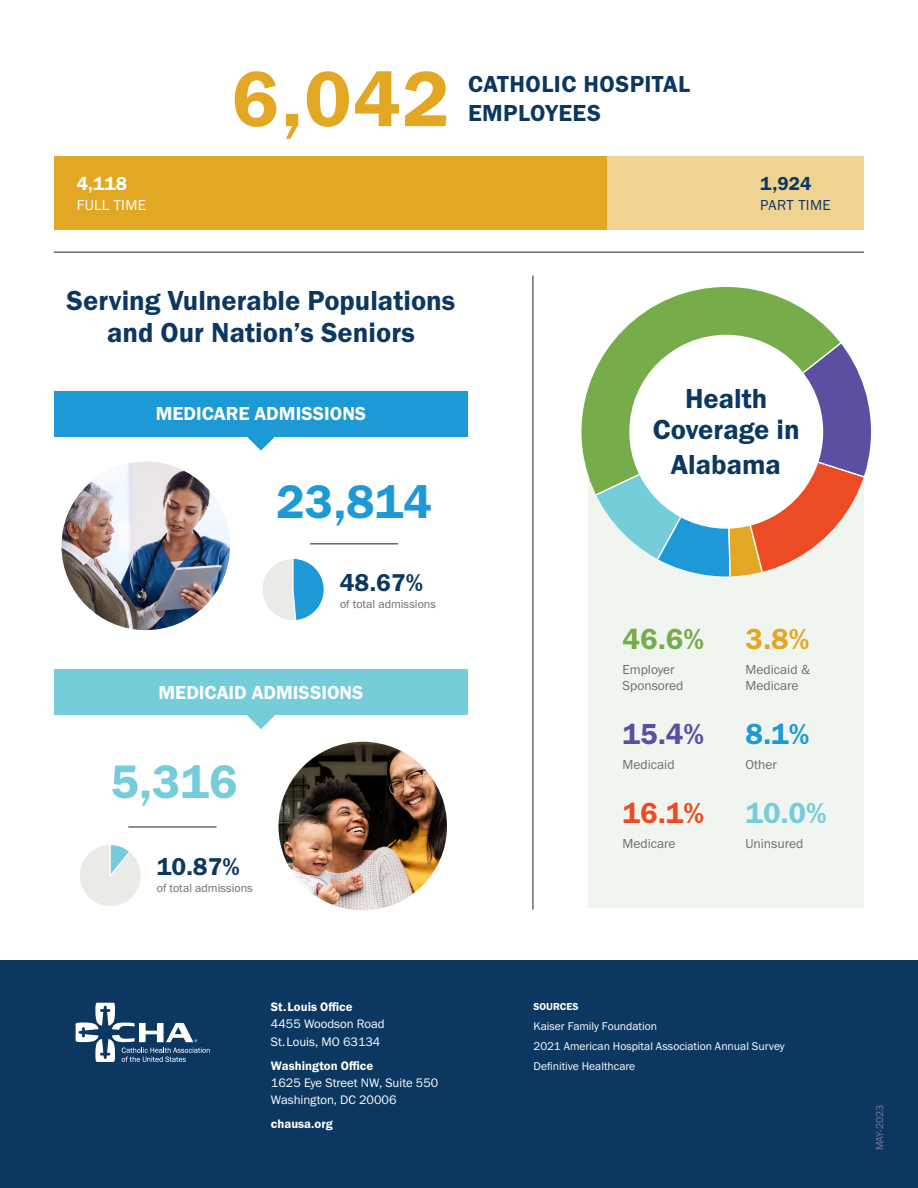
<style>
.page{position:relative;width:918px;height:1188px;background:#fff}
.page>*{position:absolute;margin:0;border:0;box-sizing:border-box;transform-origin:0 0}
.t1{font:81px "Franklin Gothic URW Dem";color:#e3a823}
.t2{font:48.6px "Franklin Gothic URW Dem";color:#1d99d6}
.t3{font:48.6px "Franklin Gothic URW Dem";color:#74cdd9}
.t4{font:30px "Franklin Gothic URW Dem";color:#76ac4a}
.t5{font:30px "Franklin Gothic URW Dem";color:#5a4fa1}
.t6{font:30px "Franklin Gothic URW Dem";color:#ec4b23}
.t7{font:30px "Franklin Gothic URW Dem";color:#74cdd9}
.t8{font:30px "Franklin Gothic URW Dem";color:#e3a823}
.t9{font:30px "Franklin Gothic URW Dem";color:#1d99d6}
.t10{font:28.5px/31.5px "Franklin Gothic URW Dem";color:#0c3761;text-align:center}
.t11{font:25.2px "Franklin Gothic URW Dem";color:#0c3761}
.t12{font:24px/28.8px "Franklin Gothic URW Dem";letter-spacing:.02em;color:#0c3761}
.t13{font:19.5px "Franklin Gothic URW Dem";color:#fff}
.t14{font:19.35px "Franklin Gothic URW Dem";color:#fff}
.t15{font:19.35px "Franklin Gothic URW Dem";color:#0c3761}
.t16{font:15px "Franklin Gothic URW Boo";letter-spacing:.025em;color:#fff}
.t17{font:15px "Franklin Gothic URW Boo";letter-spacing:.025em;color:#0c3761}
.t18{font:13.5px/16.2px "Franklin Gothic URW Boo";color:#6c6d70}
.t19{font:12.75px/17.2px "Franklin Gothic URW Boo";color:#fff}
.t20{font:12.75px "Franklin Gothic URW Dem";color:#fff}
.t21{font:12px "Franklin Gothic URW Boo";color:#6c6d70}
.t22{font:11.7px/20px "Franklin Gothic URW Boo";color:#fff}
.t23{font:10.5px "Franklin Gothic URW Boo";color:#767e9b}
.t24{font:10.5px "Franklin Gothic URW Dem";color:#fff}
</style>
<div class="page">
<hr style="left:533px;top:276px;width:1px;height:634px;background:#231f20">
<div style="left:588px;top:435px;width:276px;height:473px;background:#f1f5ef"></div>
<svg style="left:602px;top:374px;width:269px;height:202px"></svg>
<svg style="left:582px;top:287px;width:277px;height:219px"></svg>
<div style="left:606px;top:156px;width:258px;height:74px;background:#f1d391"></div>
<div style="left:54px;top:156px;width:552px;height:74px;background:#e3a823"></div>
<div style="left:0;top:960px;width:918px;height:228px;background:#0c3761"></div>
<svg style="left:76px;top:1003px;width:134px;height:59px"></svg>
<svg style="left:262px;top:558px;width:62px;height:63px"></svg>
<div style="left:54px;top:391px;width:414px;height:45px;background:#1d99d6"></div>
<div style="left:54px;top:669px;width:414px;height:46px;background:#74cdd9"></div>
<svg style="left:245px;top:436px;width:32px;height:15px"></svg>
<svg style="left:247px;top:715px;width:28px;height:14px"></svg>
<hr style="left:310px;top:544px;width:88px;height:1px;background:#231f20">
<svg style="left:80px;top:845px;width:61px;height:61px"></svg>
<hr style="left:128px;top:827px;width:88px;height:1px;background:#231f20">
<hr style="left:54px;top:252px;width:810px;height:1px;background:#231f20">
<img style="left:62px;top:462px;width:168px;height:168px;border-radius:84px">
<img style="left:279px;top:742px;width:168px;height:168px;border-radius:84px">
<div style="left:629px;top:335px;width:194px;height:194px;background:#fff;border-radius:50%"></div>
<p class="t14" style="left:77px;top:171px;width:52px">4,118</p>
<p class="t16" style="left:77px;top:195px;width:71px">FULL TIME</p>
<p class="t1" style="left:232px;top:49px;width:220px">6,042</p>
<h3 class="t12" style="left:468px;top:70px;width:224px">CATHOLIC HOSPITAL<br>EMPLOYEES</h3>
<p class="t15" style="left:760px;top:172px;width:53px">1,924</p>
<p class="t17" style="left:760px;top:196px;width:72px">PART TIME</p>
<h3 class="t10" style="left:67px;top:285px;width:390px">Serving Vulnerable Populations and Our Nation’s Seniors</h3>
<h3 class="t13" style="left:156px;top:401px;width:212px">MEDICARE ADMISSIONS</h3>
<p class="t2" style="left:276px;top:471px;width:157px">23,814</p>
<p class="t11" style="left:340px;top:567px;width:85px">48.67%</p>
<p class="t21" style="left:340px;top:597px;width:98px">of total admissions</p>
<h3 class="t13" style="left:158px;top:680px;width:207px">MEDICAID ADMISSIONS</h3>
<p class="t3" style="left:110px;top:752px;width:129px">5,316</p>
<p class="t11" style="left:157px;top:851px;width:85px">10.87%</p>
<p class="t21" style="left:157px;top:881px;width:98px">of total admissions</p>
<h3 class="t10" style="left:653px;top:382px;width:148px">Health<br>Coverage in</h3>
<p class="t10" style="left:671px;top:449px;width:112px">Alabama</p>
<p class="t4" style="left:622px;top:620px;width:83px">46.6%</p>
<p class="t18" style="left:622px;top:661px;width:63px">Employer<br>Sponsored</p>
<p class="t5" style="left:622px;top:716px;width:83px">15.4%</p>
<p class="t18" style="left:622px;top:756px;width:54px">Medicaid</p>
<p class="t6" style="left:622px;top:795px;width:83px">16.1%</p>
<p class="t18" style="left:622px;top:836px;width:55px">Medicare</p>
<p class="t8" style="left:746px;top:620px;width:65px">3.8%</p>
<p class="t18" style="left:746px;top:661px;width:66px">Medicaid &amp;<br>Medicare</p>
<p class="t9" style="left:746px;top:716px;width:66px">8.1%</p>
<p class="t18" style="left:746px;top:756px;width:33px">Other</p>
<p class="t7" style="left:746px;top:795px;width:83px">10.0%</p>
<p class="t18" style="left:746px;top:836px;width:59px">Uninsured</p>
<p class="t20" style="left:271px;top:999px;width:83px">St. Louis Office</p>
<p class="t19" style="left:271px;top:1015px;width:115px">4455 Woodson Road<br>St. Louis, MO 63134</p>
<p class="t20" style="left:271px;top:1058px;width:104px">Washington Office</p>
<p class="t19" style="left:271px;top:1074px;width:169px">1625 Eye Street NW, Suite 550<br>Washington, DC 20006</p>
<p class="t20" style="left:271px;top:1116px;width:63px">chausa.org</p>
<p class="t24" style="left:534px;top:1000px;width:47px">SOURCES</p>
<p class="t22" style="left:534px;top:1016px;width:253px">Kaiser Family Foundation<br>2021 American Hospital Association Annual Survey<br>Definitive Healthcare</p>
<p class="t23" style="left:873px;top:1150px;width:47px;rotate:-90deg">MAY-2023</p>
</div>
